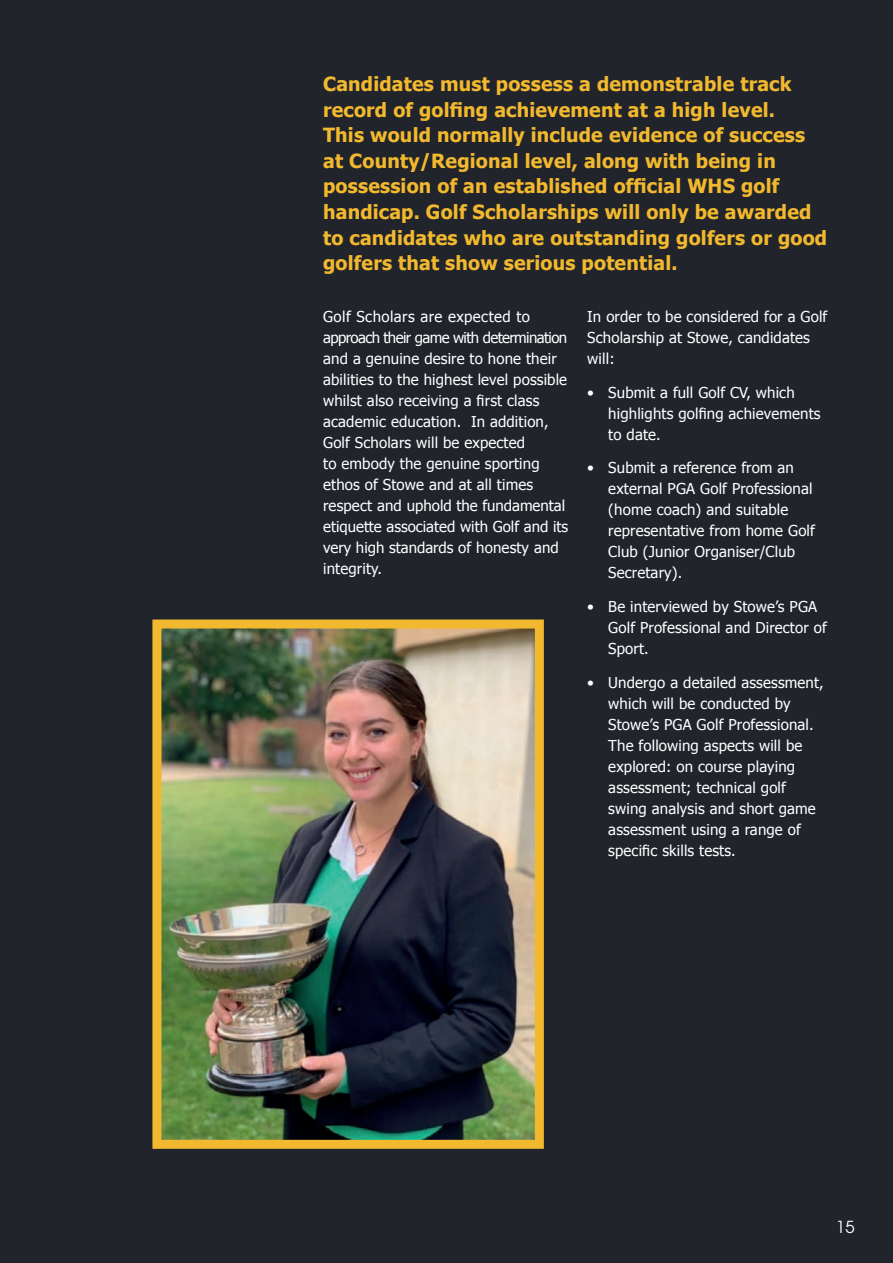
<style>
.page{position:relative;width:893px;height:1263px;background:#22242c}
.page>*{position:absolute;margin:0;border:0;box-sizing:border-box;transform-origin:0 0}
.t1{font:700 19.5px/25.5px "Tahoma";letter-spacing:.01em;color:#f2b92e}
.t2{font:16.5px "ITC Avant Garde Pro";color:#fff}
.t3{font:15px/21px "Tahoma";letter-spacing:.01em;color:#fff}
</style>
<div class="page">
<img style="left:162px;top:629px;width:372px;height:510px">
<div style="left:152px;top:619px;width:392px;height:530px;border:9px solid #f2b92e"></div>
<p class="t1" style="left:323px;top:70px;width:505px">Candidates must possess a demonstrable track record of golfing achievement at a high level.<br>This would normally include evidence of success at County/Regional level, along with being in possession of an established official WHS golf handicap. Golf Scholarships will only be awarded to candidates who are outstanding golfers or good golfers that show serious potential.</p>
<p class="t3" style="left:323px;top:305px;width:246px">Golf Scholars are expected to approach their game with determination and a genuine desire to hone their abilities to the highest level possible whilst also receiving a first class academic education. In addition,<br>Golf Scholars will be expected<br>to embody the genuine sporting ethos of Stowe and at all times respect and uphold the fundamental etiquette associated with Golf and its very high standards of honesty and integrity.</p>
<p class="t3" style="left:587px;top:305px;width:242px">In order to be considered for a Golf<br>Scholarship at Stowe, candidates will:</p>
<p class="t3" style="left:608px;top:381px;width:214px;text-indent:-21px">• Submit a full Golf CV, which highlights golfing achievements to date.</p>
<p class="t3" style="left:608px;top:457px;width:208px;text-indent:-21px">• Submit a reference from an external PGA Golf Professional (home coach) and suitable representative from home Golf<br>Club (Junior Organiser/Club<br>Secretary).</p>
<p class="t3" style="left:608px;top:595px;width:220px;text-indent:-21px">• Be interviewed by Stowe’s PGA<br>Golf Professional and Director of<br>Sport.</p>
<p class="t3" style="left:608px;top:671px;width:217px;text-indent:-21px">• Undergo a detailed assessment, which will be conducted by<br>Stowe’s PGA Golf Professional.<br>The following aspects will be explored: on course playing assessment; technical golf swing analysis and short game assessment using a range of specific skills tests.</p>
<p class="t2" style="left:836px;top:1216px;width:20px">15</p>
</div>
